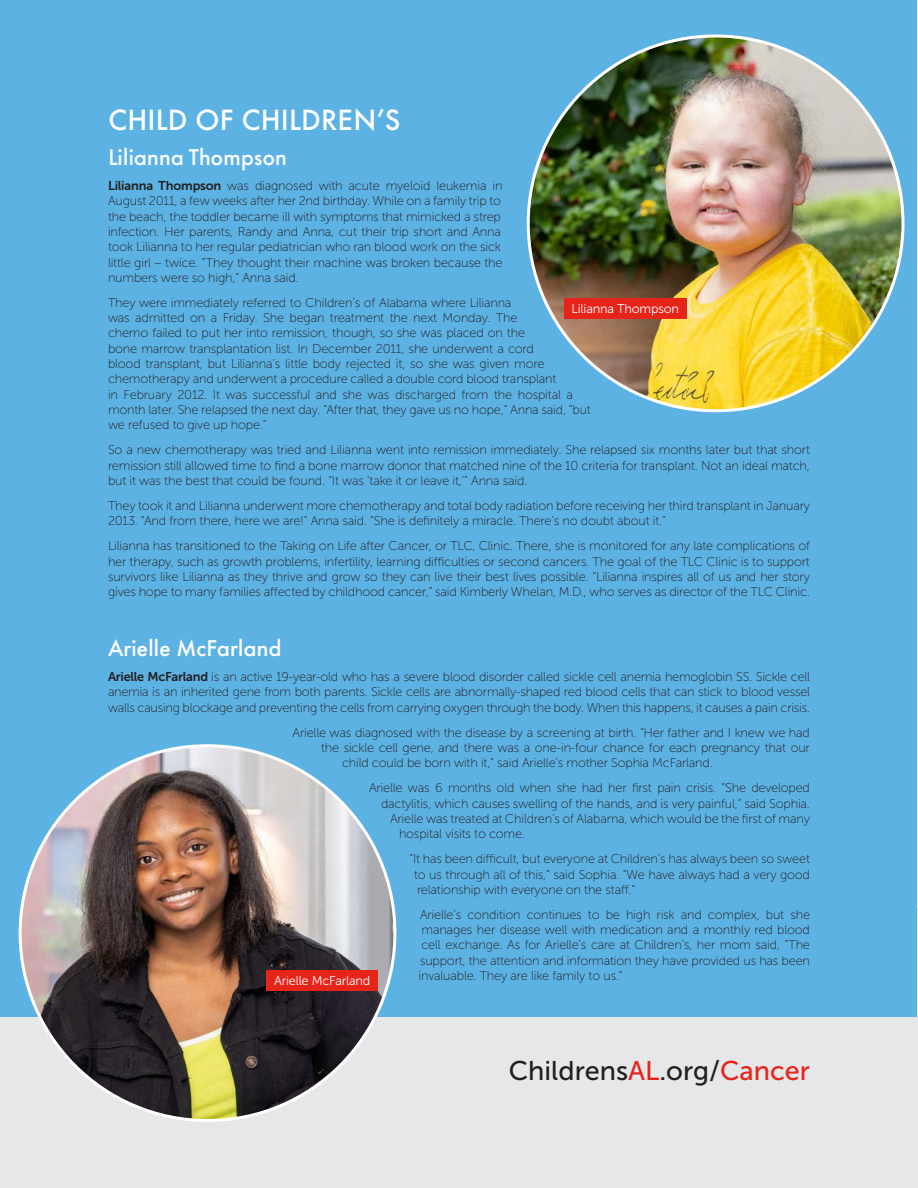
<style>
.page{position:relative;width:918px;height:1188px;background:#fff}
.page>*{position:absolute;margin:0;border:0;box-sizing:border-box;transform-origin:0 0}
.t1{font:27px "Museo Sans 500";color:#231f20}
.t2{font:500 27px "Futura Now Text";letter-spacing:-.015em;color:#fff}
.t3{font:500 21px "Futura Now Text";letter-spacing:-.015em;color:#fff}
.t4{font:12.75px/15.3px "Museo Sans 100";letter-spacing:-.015em;color:#231f20;text-align:justify}
.t5{font:12.75px "Museo Sans 300";letter-spacing:-.015em;color:#fff}
.s1{font-family:"Museo Sans 700"}
.s2{color:#e72419}
</style>
<div class="page">
<div style="left:0;top:908px;width:918px;height:280px;background:#e6e7e9"></div>
<div style="left:1px;top:0;width:916px;height:1016px;background:#5db2e4"></div>
<img style="left:528px;top:36px;width:375px;height:375px;border-radius:187px">
<img style="left:20px;top:746px;width:375px;height:374px;border-radius:187px">
<div style="left:267px;top:970px;width:111px;height:21px;background:#e72419"></div>
<div style="left:564px;top:298px;width:123px;height:21px;background:#e72419"></div>
<p class="t2" style="left:108px;top:98px;width:295px">CHILD OF CHILDREN’S</p>
<p class="t3" style="left:108px;top:140px;width:181px">Lilianna Thompson</p>
<p class="t4" style="left:108px;top:178px;width:396px"><span class="s1">Lilianna Thompson</span> was diagnosed with acute myeloid leukemia in August 2011, a few weeks after her 2nd birthday. While on a family trip to the beach, the toddler became ill with symptoms that mimicked a strep infection. Her parents, Randy and Anna, cut their trip short and Anna took Lilianna to her regular pediatrician who ran blood work on the sick little girl – twice. “They thought their machine was broken because the numbers were so high,” Anna said.</p>
<p class="t4" style="left:108px;top:295px;width:484px;text-align:left">They were immediately referred to Children’s of Alabama where Lilianna<br>was admitted on a Friday. She began treatment the next Monday. The<br>chemo failed to put her into remission, though, so she was placed on the<br>bone marrow transplantation list. In December 2011, she underwent a cord<br>blood transplant, but Lilianna’s little body rejected it, so she was given more chemotherapy and underwent a procedure called a double cord blood transplant<br>in February 2012. It was successful and she was discharged from the hospital a month later. She relapsed the next day. “After that, they gave us no hope,” Anna said, “but we refused to give up hope.”</p>
<p class="t4" style="left:108px;top:442px;width:704px">So a new chemotherapy was tried and Lilianna went into remission immediately. She relapsed six months later but that short remission still allowed time to find a bone marrow donor that matched nine of the 10 criteria for transplant. Not an ideal match, but it was the best that could be found. “It was ‘take it or leave it,’” Anna said.</p>
<p class="t4" style="left:108px;top:498px;width:704px">They took it and Lilianna underwent more chemotherapy and total body radiation before receiving her third transplant in January<br>2013. “And from there, here we are!” Anna said. “She is definitely a miracle. There’s no doubt about it.”</p>
<p class="t4" style="left:108px;top:538px;width:704px">Lilianna has transitioned to the Taking on Life after Cancer, or TLC, Clinic. There, she is monitored for any late complications of her therapy, such as growth problems, infertility, learning difficulties or second cancers. The goal of the TLC Clinic is to support survivors like Lilianna as they thrive and grow so they can live their best lives possible. “Lilianna inspires all of us and her story gives hope to many families affected by childhood cancer,” said Kimberly Whelan, M.D., who serves as director of the TLC Clinic.</p>
<p class="t5" style="left:571px;top:302px;width:109px">Lilianna Thompson</p>
<p class="t3" style="left:108px;top:631px;width:175px">Arielle McFarland</p>
<p class="t4" style="left:108px;top:669px;width:704px"><span class="s1">Arielle McFarland</span> is an active 19-year-old who has a severe blood disorder called sickle cell anemia hemoglobin SS. Sickle cell anemia is an inherited gene from both parents. Sickle cells are abnormally-shaped red blood cells that can stick to blood vessel walls causing blockage and preventing the cells from carrying oxygen through the body. When this happens, it causes a pain crisis.</p>
<p class="t4" style="left:293px;top:725px;width:519px">Arielle was diagnosed with the disease by a screening at birth. “Her father and I knew we had</p>
<p class="t4" style="left:321px;top:740px;width:490px">the sickle cell gene, and there was a one-in-four chance for each pregnancy that our</p>
<p class="t4" style="left:342px;top:755px;width:372px">child could be born with it,” said Arielle’s mother Sophia McFarland.</p>
<p class="t4" style="left:369px;top:780px;width:443px">Arielle was 6 months old when she had her first pain crisis. “She developed</p>
<p class="t4" style="left:381px;top:796px;width:431px">dactylitis, which causes swelling of the hands, and is very painful,” said Sophia.</p>
<p class="t4" style="left:390px;top:811px;width:421px">Arielle was treated at Children’s of Alabama, which would be the first of many</p>
<p class="t4" style="left:399px;top:826px;width:128px">hospital visits to come.</p>
<p class="t4" style="left:414px;top:851px;width:398px;text-indent:-5px">“It has been difficult, but everyone at Children’s has always been so sweet to us through all of this,” said Sophia. “We have always had a very good relationship with everyone on the staff.”</p>
<p class="t4" style="left:419px;top:907px;width:393px">Arielle’s condition continues to be high risk and complex, but she manages her disease well with medication and a monthly red blood cell exchange. As for Arielle’s care at Children’s, her mom said, “The support, the attention and information they have provided us has been invaluable. They are like family to us.”</p>
<p class="t5" style="left:274px;top:974px;width:98px">Arielle McFarland</p>
<p class="t1" style="left:509px;top:1055px;width:303px">Childrens<span class="s2">AL</span>.org/<span class="s2">Cancer</span></p>
</div>
